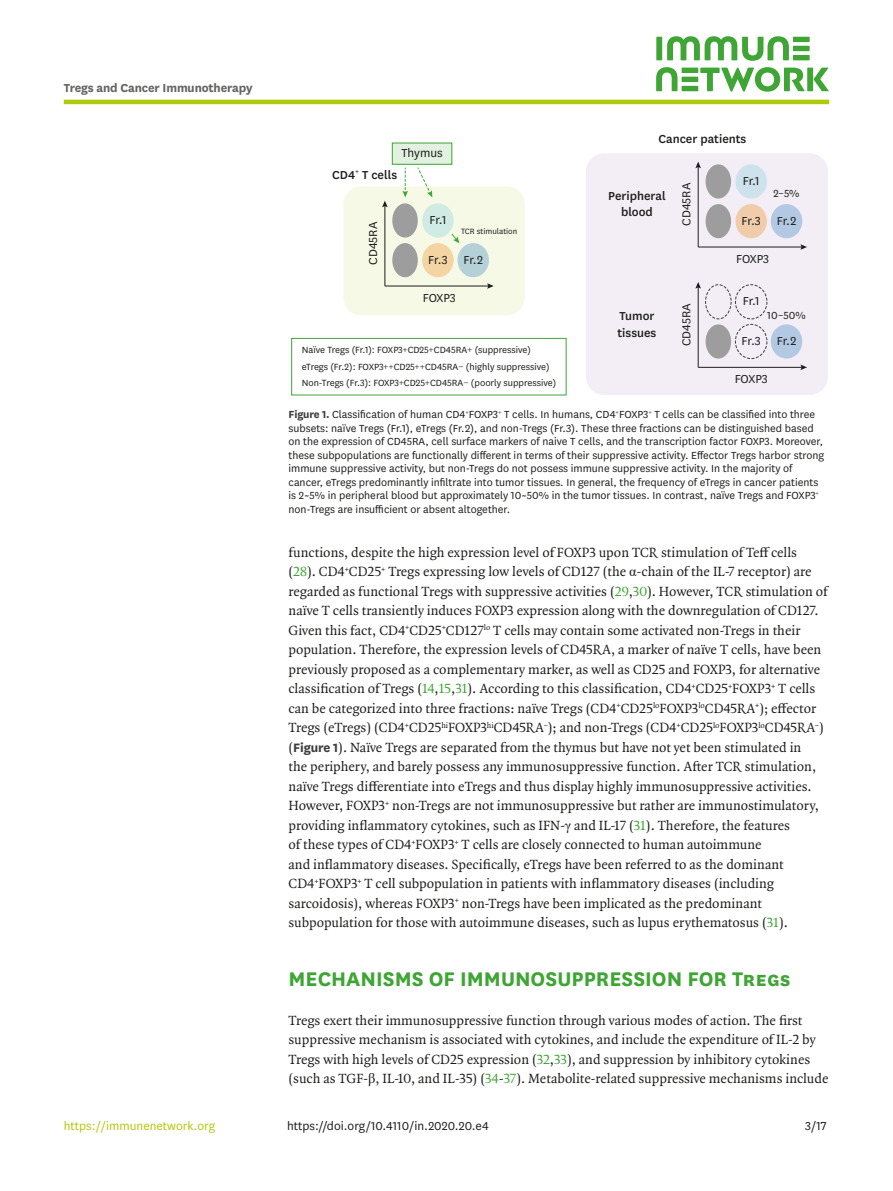
<style>
.page{position:relative;width:893px;height:1191px;background:#fff}
.page>*{position:absolute;margin:0;border:0;box-sizing:border-box;transform-origin:0 0}
.body_title1{font:700 23.1px "National";color:#3fa535}
.body_p_first{font:14.25px/19.5px "Quadraat OT";color:#1d1d1b}
.doi_running_footer{font:13.5px "National";color:#1d1d1b}
.t1{font:500 13.5px/16.5px "National";color:#1d1d1b;text-align:center}
.alt-title-type{font:700 13.5px "National";letter-spacing:-.01em;color:#646463}
.t2{font:13.5px "National";color:#afca0b}
.fig_caption{font:12px/13.5px "National";color:#1d1d1b}
.t3{font:10.5px/16.5px "National";color:#1d1d1b}
.t4{font:9px "National";color:#1d1d1b}
.s1{font-weight:700;color:#3d3d3c}
.s2{color:#3fa535}
.s3{font-family:"Times New Roman"}
.s4{font-family:"National";font-weight:700;color:#3d3d3c}
</style>
<div class="page">
<hr style="left:64px;top:100px;width:765px;height:4px;background:#afca0b">
<svg style="left:656px;top:36px;width:173px;height:56px"></svg>
<div style="left:343px;top:186px;width:182px;height:129px;background:#f7f9e7;border-radius:18px"></div>
<div style="left:586px;top:153px;width:242px;height:242px;background:#f3eef5;border-radius:18px"></div>
<div style="left:392px;top:143px;width:60px;height:21px;background:#e2f1e0"></div>
<div style="left:392px;top:143px;width:60px;height:22px;border:1px solid #3fa535"></div>
<div style="left:291px;top:338px;width:275px;height:57px;border:1px solid #3fa535"></div>
<hr style="left:384px;top:205px;width:1px;height:81px;background:#1d1d1b">
<svg style="left:382px;top:201px;width:6px;height:6px"></svg>
<hr style="left:385px;top:286px;width:104px;height:1px;background:#1d1d1b">
<svg style="left:487px;top:283px;width:7px;height:6px"></svg>
<div style="left:392px;top:203px;width:26px;height:34px;background:#9d9d9d;border-radius:50%"></div>
<div style="left:392px;top:243px;width:26px;height:34px;background:#9d9d9d;border-radius:50%"></div>
<div style="left:422px;top:203px;width:32px;height:34px;background:#d0eae4;border-radius:50%"></div>
<div style="left:422px;top:243px;width:32px;height:34px;background:#f4d4a2;border-radius:50%"></div>
<div style="left:457px;top:243px;width:32px;height:34px;background:#b6d0d8;border-radius:50%"></div>
<svg style="left:402px;top:168px;width:6px;height:29px"></svg>
<svg style="left:417px;top:167px;width:15px;height:30px"></svg>
<svg style="left:451px;top:233px;width:8px;height:10px"></svg>
<hr style="left:698px;top:166px;width:1px;height:81px;background:#1d1d1b">
<svg style="left:695px;top:162px;width:6px;height:6px"></svg>
<hr style="left:698px;top:247px;width:104px;height:1px;background:#1d1d1b">
<svg style="left:800px;top:244px;width:7px;height:6px"></svg>
<div style="left:706px;top:164px;width:25px;height:35px;background:#9d9d9d;border-radius:50%"></div>
<div style="left:706px;top:204px;width:25px;height:34px;background:#9d9d9d;border-radius:50%"></div>
<div style="left:735px;top:164px;width:32px;height:35px;background:#cde2ed;border-radius:50%"></div>
<div style="left:735px;top:204px;width:32px;height:34px;background:#f1ccab;border-radius:50%"></div>
<div style="left:771px;top:204px;width:31px;height:34px;background:#b3c8e2;border-radius:50%"></div>
<hr style="left:698px;top:286px;width:1px;height:81px;background:#1d1d1b">
<svg style="left:695px;top:282px;width:6px;height:6px"></svg>
<hr style="left:698px;top:367px;width:104px;height:1px;background:#1d1d1b">
<svg style="left:800px;top:364px;width:7px;height:6px"></svg>
<div style="left:705px;top:284px;width:26px;height:35px;border:1px dashed #3d3d3c;border-radius:50%"></div>
<div style="left:706px;top:324px;width:25px;height:34px;background:#9d9d9d;border-radius:50%"></div>
<div style="left:735px;top:284px;width:32px;height:35px;border:1px dashed #3d3d3c;border-radius:50%"></div>
<div style="left:735px;top:324px;width:32px;height:35px;border:1px dashed #3d3d3c;border-radius:50%"></div>
<div style="left:771px;top:324px;width:31px;height:34px;background:#b3c8e2;border-radius:50%"></div>
<p class="alt-title-type" style="left:64px;top:78px;width:190px">Tregs and Cancer Immunotherapy</p>
<p class="t2" style="left:64px;top:1116px;width:153px">https://immunenetwork.org</p>
<p class="doi_running_footer" style="left:401px;top:144px;width:43px">Thymus</p>
<p class="t1" style="left:332px;top:165px;width:66px">CD4<sup>+</sup> T cells</p>
<p class="doi_running_footer" style="left:364px;top:265px;width:44px;rotate:-90deg">CD45RA</p>
<p class="doi_running_footer" style="left:429px;top:211px;width:18px">Fr.1</p>
<p class="doi_running_footer" style="left:428px;top:251px;width:56px">Fr.3 Fr.2</p>
<p class="t4" style="left:461px;top:225px;width:58px">TCR stimulation</p>
<p class="doi_running_footer" style="left:423px;top:289px;width:34px">FOXP3</p>
<p class="t3" style="left:302px;top:341px;width:256px">Naïve Tregs (Fr.1): FOXP3+CD25+CD45RA+ (suppressive) eTregs (Fr.2): FOXP3++CD25++CD45RA− (highly suppressive)<br>Non-Tregs (Fr.3): FOXP3+CD25+CD45RA− (poorly suppressive)</p>
<p class="t1" style="left:658px;top:130px;width:89px">Cancer patients</p>
<p class="t1" style="left:608px;top:186px;width:59px">Peripheral blood</p>
<p class="doi_running_footer" style="left:678px;top:226px;width:44px;rotate:-90deg">CD45RA</p>
<p class="t1" style="left:618px;top:307px;width:40px;text-align:left">Tumor tissues</p>
<p class="doi_running_footer" style="left:678px;top:346px;width:44px;rotate:-90deg">CD45RA</p>
<p class="doi_running_footer" style="left:743px;top:172px;width:18px">Fr.1</p>
<p class="doi_running_footer" style="left:741px;top:212px;width:56px">Fr.3 Fr.2</p>
<p class="fig_caption" style="left:773px;top:186px;width:28px">2–5%</p>
<p class="doi_running_footer" style="left:736px;top:250px;width:34px">FOXP3</p>
<p class="doi_running_footer" style="left:743px;top:292px;width:18px">Fr.1</p>
<p class="doi_running_footer" style="left:741px;top:332px;width:56px">Fr.3 Fr.2</p>
<p class="fig_caption" style="left:767px;top:308px;width:40px">10–50%</p>
<p class="doi_running_footer" style="left:735px;top:370px;width:34px">FOXP3</p>
<p class="fig_caption" style="left:289px;top:407px;width:537px"><span class="s1">Figure 1.</span> Classification of human CD4<sup>+</sup>FOXP3<sup>+</sup> T cells. In humans, CD4<sup>+</sup>FOXP3<sup>+</sup> T cells can be classified into three subsets: naïve Tregs (Fr.1), eTregs (Fr.2), and non-Tregs (Fr.3). These three fractions can be distinguished based on the expression of CD45RA, cell surface markers of naive T cells, and the transcription factor FOXP3. Moreover, these subpopulations are functionally different in terms of their suppressive activity. Effector Tregs harbor strong immune suppressive activity, but non-Tregs do not possess immune suppressive activity. In the majority of cancer, eTregs predominantly infiltrate into tumor tissues. In general, the frequency of eTregs in cancer patients is 2~5% in peripheral blood but approximately 10~50% in the tumor tissues. In contrast, naïve Tregs and FOXP3<sup>+ </sup>non-Tregs are insufficient or absent altogether.</p>
<p class="body_p_first" style="left:289px;top:542px;width:540px">functions, despite the high expression level of FOXP3 upon TCR stimulation of Teff cells (<span class="s2">28</span>). CD4<sup>+</sup>CD25<sup>+</sup> Tregs expressing low levels of CD127 (the <span class="s3">α</span>-chain of the IL-7 receptor) are regarded as functional Tregs with suppressive activities (<span class="s2">29</span>,<span class="s2">30</span>). However, TCR stimulation of naïve T cells transiently induces FOXP3 expression along with the downregulation of CD127.<br>Given this fact, CD4<sup>+</sup>CD25<sup>+</sup>CD127<sup>lo</sup> T cells may contain some activated non-Tregs in their population. Therefore, the expression levels of CD45RA, a marker of naïve T cells, have been previously proposed as a complementary marker, as well as CD25 and FOXP3, for alternative classification of Tregs (<span class="s2">14</span>,<span class="s2">15</span>,<span class="s2">31</span>). According to this classification, CD4<sup>+</sup>CD25<sup>+</sup>FOXP3<sup>+</sup> T cells can be categorized into three fractions: naïve Tregs (CD4<sup>+</sup>CD25<sup>lo</sup>FOXP3<sup>lo</sup>CD45RA<sup>+</sup>); effector Tregs (eTregs) (CD4<sup>+</sup>CD25<sup>hi</sup>FOXP3<sup>hi</sup>CD45RA<sup>−</sup>); and non-Tregs (CD4<sup>+</sup>CD25<sup>lo</sup>FOXP3<sup>lo</sup>CD45RA<sup>−</sup>) (<span class="s4">Figure 1</span>). Naïve Tregs are separated from the thymus but have not yet been stimulated in<br>the periphery, and barely possess any immunosuppressive function. After TCR stimulation, naïve Tregs differentiate into eTregs and thus display highly immunosuppressive activities.<br>However, FOXP3<sup>+</sup> non-Tregs are not immunosuppressive but rather are immunostimulatory, providing inflammatory cytokines, such as IFN-<span class="s3">γ</span> and IL-17 (<span class="s2">31</span>). Therefore, the features<br>of these types of CD4<sup>+</sup>FOXP3<sup>+</sup> T cells are closely connected to human autoimmune<br>and inflammatory diseases. Specifically, eTregs have been referred to as the dominant CD4<sup>+</sup>FOXP3<sup>+</sup> T cell subpopulation in patients with inflammatory diseases (including sarcoidosis), whereas FOXP3<sup>+</sup> non-Tregs have been implicated as the predominant subpopulation for those with autoimmune diseases, such as lupus erythematosus (<span class="s2">31</span>).</p>
<p class="body_title1" style="left:289px;top:962px;width:503px">MECHANISMS OF IMMUNOSUPPRESSION FOR Tregs</p>
<p class="body_p_first" style="left:289px;top:1010px;width:541px">Tregs exert their immunosuppressive function through various modes of action. The first suppressive mechanism is associated with cytokines, and include the expenditure of IL-2 by Tregs with high levels of CD25 expression (<span class="s2">32</span>,<span class="s2">33</span>), and suppression by inhibitory cytokines (such as TGF-<span class="s3">β</span>, IL-10, and IL-35) (<span class="s2">34</span>-<span class="s2">37</span>). Metabolite-related suppressive mechanisms include</p>
<p class="doi_running_footer" style="left:287px;top:1116px;width:203px">https://doi.org/10.4110/in.2020.20.e4</p>
<p class="doi_running_footer" style="left:805px;top:1116px;width:23px">3/17</p>
</div>
